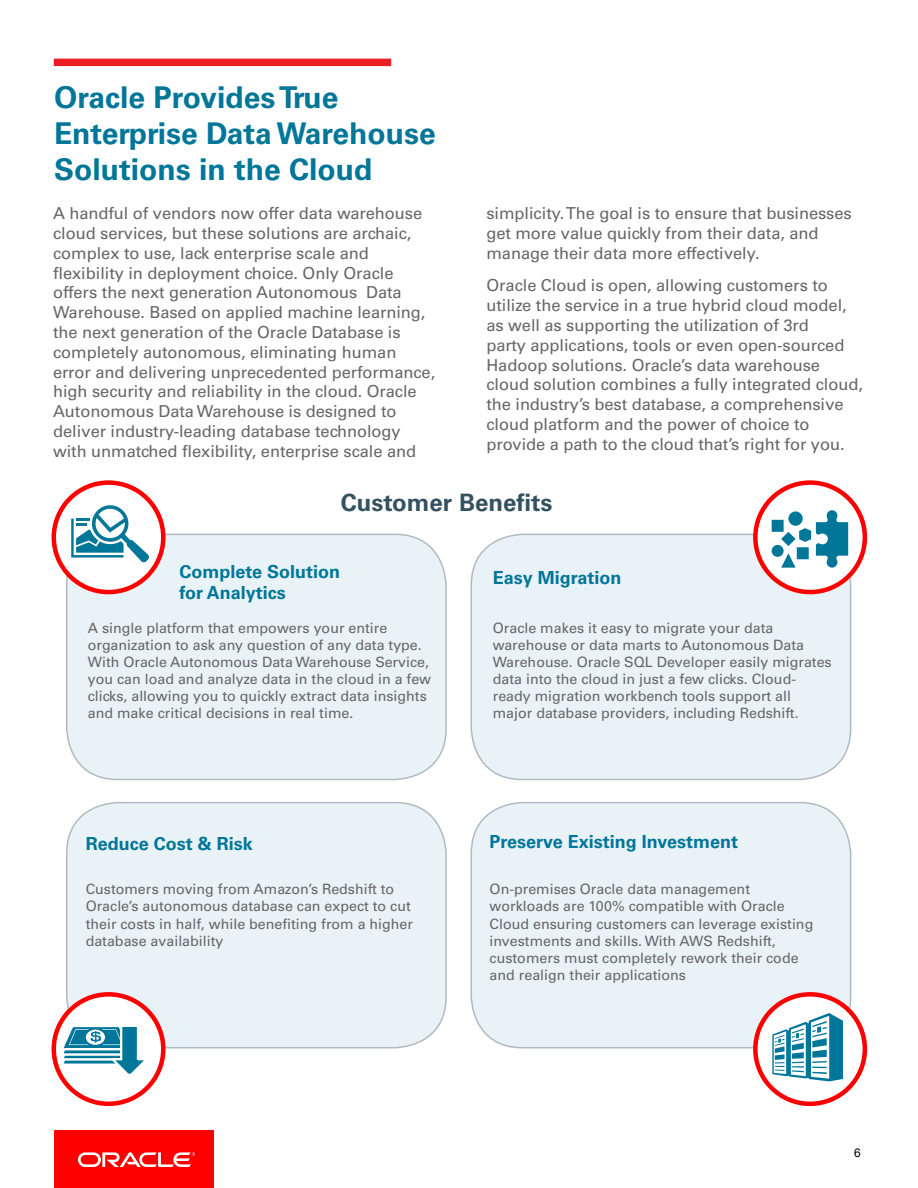
<style>
.page{position:relative;width:918px;height:1188px;background:#fff}
.page>*{position:absolute;margin:0;border:0;box-sizing:border-box;transform-origin:0 0}
.t1{font:700 30px/36px "Univers LT Std";color:#007699}
.t2{font:700 24px "Univers LT Std";color:#345160}
.t3{font:700 18px/21.6px "Univers LT Std";color:#007699}
.t4{font:16.5px/19.8px "Univers LT Std";letter-spacing:-.005em;color:#666}
.t5{font:14.25px/17.1px "Univers LT Std";color:#666}
.t6{font:12px "Arial";color:#000}
</style>
<div class="page">
<div style="left:55px;top:1131px;width:159px;height:57px;background:#f00"></div>
<svg style="left:78px;top:1152px;width:117px;height:15px"></svg>
<div style="left:67px;top:534px;width:379px;height:246px;background:#e9f2f6;border-radius:51px"></div>
<div style="left:66px;top:534px;width:381px;height:246px;border:2px solid #afbac3;border-radius:51px"></div>
<div style="left:67px;top:803px;width:379px;height:245px;background:#e9f2f6;border-radius:51px"></div>
<div style="left:66px;top:802px;width:381px;height:246px;border:2px solid #afbac3;border-radius:51px"></div>
<div style="left:471px;top:534px;width:380px;height:246px;background:#e9f2f6;border-radius:51px"></div>
<div style="left:471px;top:534px;width:380px;height:246px;border:2px solid #afbac3;border-radius:51px"></div>
<div style="left:471px;top:803px;width:380px;height:245px;background:#e9f2f6;border-radius:51px"></div>
<div style="left:471px;top:802px;width:380px;height:246px;border:2px solid #afbac3;border-radius:51px"></div>
<div style="left:54px;top:59px;width:337px;height:7px;background:#ed1d24"></div>
<div style="left:54px;top:483px;width:109px;height:109px;background:#fff;border-radius:50%"></div>
<div style="left:52px;top:480px;width:114px;height:114px;border:4px solid #f00;border-radius:50%"></div>
<svg style="left:54px;top:994px;width:109px;height:110px"></svg>
<div style="left:52px;top:992px;width:114px;height:114px;border:4px solid #f00;border-radius:50%"></div>
<div style="left:755px;top:483px;width:110px;height:109px;background:#fff;border-radius:50%"></div>
<div style="left:753px;top:480px;width:114px;height:114px;border:4px solid #f00;border-radius:50%"></div>
<svg style="left:755px;top:994px;width:110px;height:110px"></svg>
<div style="left:753px;top:992px;width:114px;height:114px;border:4px solid #f00;border-radius:50%"></div>
<svg style="left:71px;top:503px;width:78px;height:60px"></svg>
<svg style="left:772px;top:510px;width:76px;height:58px"></svg>
<svg style="left:64px;top:1024px;width:88px;height:55px"></svg>
<svg style="left:772px;top:1013px;width:71px;height:68px"></svg>
<h1 class="t1" style="left:54px;top:79px;width:383px">Oracle Provides True<br>Enterprise Data Warehouse<br>Solutions in the Cloud</h1>
<p class="t4" style="left:53px;top:204px;width:384px">A handful of vendors now offer data warehouse cloud services, but these solutions are archaic, complex to use, lack enterprise scale and flexibility in deployment choice. Only Oracle offers the next generation Autonomous Data Warehouse. Based on applied machine learning, the next generation of the Oracle Database is completely autonomous, eliminating human error and delivering unprecedented performance, high security and reliability in the cloud. Oracle Autonomous Data Warehouse is designed to deliver industry-leading database technology with unmatched flexibility, enterprise scale and</p>
<p class="t4" style="left:486px;top:204px;width:367px">simplicity. The goal is to ensure that businesses get more value quickly from their data, and manage their data more effectively.</p>
<p class="t4" style="left:486px;top:276px;width:378px">Oracle Cloud is open, allowing customers to utilize the service in a true hybrid cloud model, as well as supporting the utilization of 3rd<br>party applications, tools or even open-sourced Hadoop solutions. Oracle’s data warehouse cloud solution combines a fully integrated cloud, the industry’s best database, a comprehensive cloud platform and the power of choice to provide a path to the cloud that’s right for you.</p>
<h2 class="t2" style="left:341px;top:489px;width:213px">Customer Benefits</h2>
<p class="t3" style="left:180px;top:561px;width:162px">Complete Solution for Analytics</p>
<p class="t5" style="left:88px;top:619px;width:345px">A single platform that empowers your entire organization to ask any question of any data type.<br>With Oracle Autonomous Data Warehouse Service, you can load and analyze data in the cloud in a few clicks, allowing you to quickly extract data insights and make critical decisions in real time.</p>
<p class="t3" style="left:86px;top:833px;width:169px">Reduce Cost &amp; Risk</p>
<p class="t5" style="left:86px;top:881px;width:329px">Customers moving from Amazon’s Redshift to Oracle’s autonomous database can expect to cut their costs in half, while benefiting from a higher database availability</p>
<p class="t3" style="left:493px;top:567px;width:130px">Easy Migration</p>
<p class="t5" style="left:493px;top:619px;width:340px">Oracle makes it easy to migrate your data warehouse or data marts to Autonomous Data Warehouse. Oracle SQL Developer easily migrates data into the cloud in just a few clicks. Cloud&shy;ready migration workbench tools support all major database providers, including Redshift.</p>
<p class="t3" style="left:490px;top:831px;width:250px">Preserve Existing Investment</p>
<p class="t5" style="left:490px;top:881px;width:325px">On-premises Oracle data management workloads are 100% compatible with Oracle Cloud ensuring customers can leverage existing investments and skills. With AWS Redshift, customers must completely rework their code and realign their applications</p>
<p class="t6" style="left:854px;top:1145px;width:8px">6</p>
</div>
